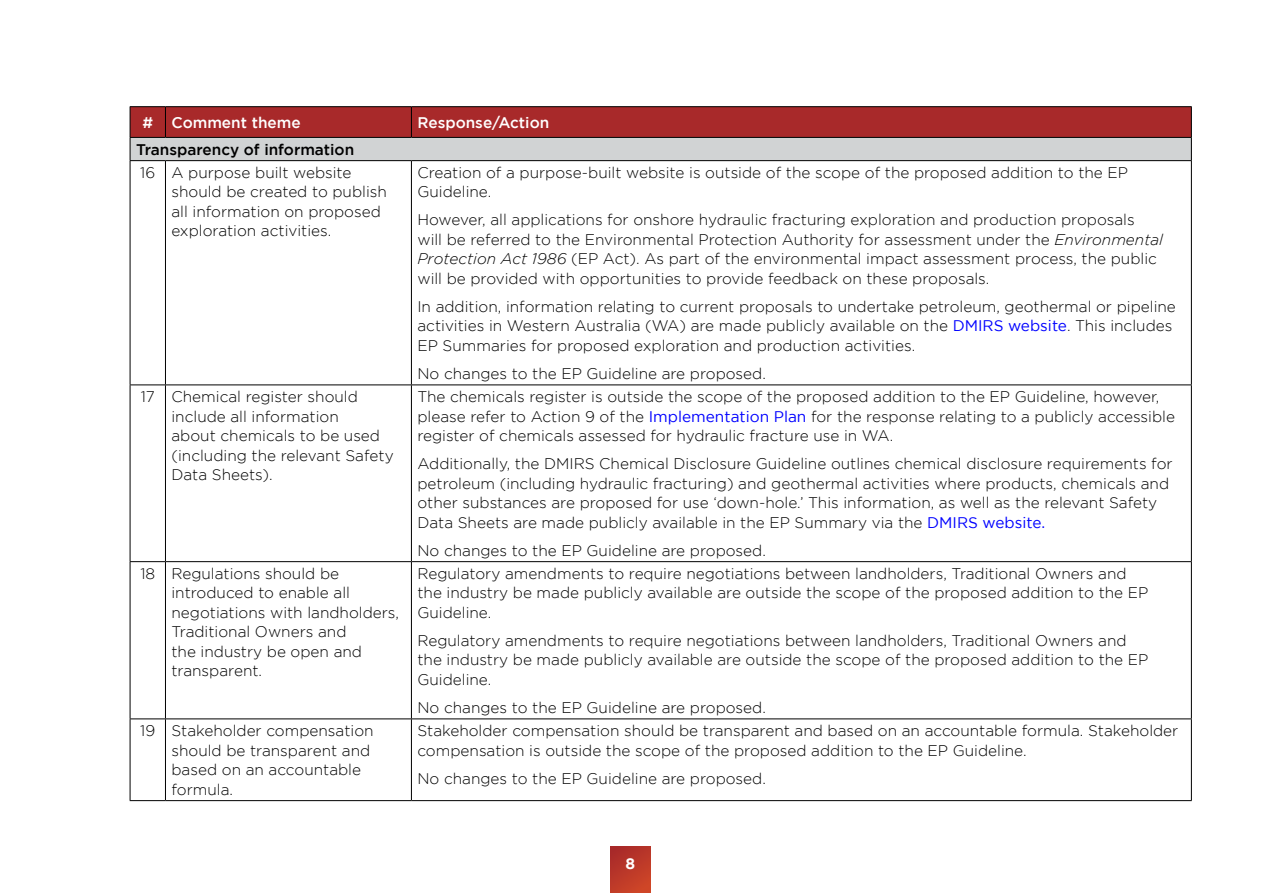
<style>
.page{position:relative;width:1263px;height:893px;background:#fff}
.page>*{position:absolute;margin:0;border:0;box-sizing:border-box;transform-origin:0 0}
.Body_Copy{font:300 15.3px/19.5px "Gotham";color:#000}
.Body_Copy-2{font:500 15.3px "Gotham";color:#fff}
.Body_Copy-3{font:500 15.3px "Gotham";color:#000}
.t1{font:700 15.3px "Gotham";color:#fff}
.s1{font-style:italic}
.s2{font-weight:400;color:#00f}
</style>
<div class="page">
<div style="left:611px;top:846px;width:39px;height:47px;background:linear-gradient(to right,#b33229,#c53f28)"></div>
<hr style="left:130px;top:106px;width:35px;height:1px;background:#000">
<hr style="left:165px;top:106px;width:246px;height:1px;background:#000">
<hr style="left:411px;top:106px;width:781px;height:1px;background:#000">
<svg style="left:130px;top:107px;width:1062px;height:53px;background:#b56e6f"></svg>
<hr style="left:130px;top:160px;width:35px;height:1px;background:#000">
<hr style="left:130px;top:161px;width:1px;height:223px;background:#000">
<hr style="left:165px;top:160px;width:246px;height:1px;background:#000">
<hr style="left:165px;top:161px;width:1px;height:223px;background:#000">
<hr style="left:411px;top:160px;width:781px;height:1px;background:#000">
<hr style="left:411px;top:161px;width:1px;height:223px;background:#000">
<hr style="left:1191px;top:161px;width:1px;height:223px;background:#000">
<hr style="left:130px;top:384px;width:35px;height:1px;background:#000">
<hr style="left:130px;top:385px;width:1px;height:176px;background:#000">
<hr style="left:165px;top:384px;width:246px;height:1px;background:#000">
<hr style="left:165px;top:385px;width:1px;height:176px;background:#000">
<hr style="left:411px;top:384px;width:781px;height:1px;background:#000">
<hr style="left:411px;top:385px;width:1px;height:176px;background:#000">
<hr style="left:1191px;top:385px;width:1px;height:176px;background:#000">
<hr style="left:130px;top:561px;width:35px;height:1px;background:#000">
<hr style="left:130px;top:562px;width:1px;height:156px;background:#000">
<hr style="left:165px;top:561px;width:246px;height:1px;background:#000">
<hr style="left:165px;top:562px;width:1px;height:156px;background:#000">
<hr style="left:411px;top:561px;width:781px;height:1px;background:#000">
<hr style="left:411px;top:562px;width:1px;height:156px;background:#000">
<hr style="left:1191px;top:562px;width:1px;height:156px;background:#000">
<hr style="left:130px;top:718px;width:35px;height:1px;background:#000">
<hr style="left:130px;top:719px;width:1px;height:81px;background:#000">
<hr style="left:165px;top:718px;width:246px;height:1px;background:#000">
<hr style="left:165px;top:719px;width:1px;height:81px;background:#000">
<hr style="left:411px;top:718px;width:781px;height:1px;background:#000">
<hr style="left:411px;top:719px;width:1px;height:81px;background:#000">
<hr style="left:1191px;top:719px;width:1px;height:81px;background:#000">
<hr style="left:130px;top:800px;width:35px;height:1px;background:#000">
<hr style="left:165px;top:800px;width:246px;height:1px;background:#000">
<hr style="left:411px;top:800px;width:781px;height:1px;background:#000">
<p class="Body_Copy-2" style="left:142px;top:114px;width:12px">#</p>
<p class="Body_Copy-2" style="left:171px;top:114px;width:131px">Comment theme</p>
<p class="Body_Copy-2" style="left:417px;top:114px;width:133px">Response/Action</p>
<p class="Body_Copy-3" style="left:136px;top:141px;width:220px">Transparency of information</p>
<p class="Body_Copy" style="left:140px;top:163px;width:17px">16</p>
<p class="Body_Copy" style="left:171px;top:163px;width:217px">A purpose built website should be created to publish all information on proposed exploration activities.</p>
<p class="Body_Copy" style="left:417px;top:163px;width:712px">Creation of a purpose-built website is outside of the scope of the proposed addition to the EP<br>Guideline.</p>
<p class="Body_Copy" style="left:417px;top:210px;width:747px">However, all applications for onshore hydraulic fracturing exploration and production proposals will be referred to the Environmental Protection Authority for assessment under the <span class="s1">Environmental Protection Act 1986</span> (EP Act). As part of the environmental impact assessment process, the public will be provided with opportunities to provide feedback on these proposals.</p>
<p class="Body_Copy" style="left:417px;top:297px;width:760px">In addition, information relating to current proposals to undertake petroleum, geothermal or pipeline activities in Western Australia (WA) are made publicly available on the <span class="s2">DMIRS website</span>. This includes<br>EP Summaries for proposed exploration and production activities.</p>
<p class="Body_Copy" style="left:417px;top:364px;width:350px">No changes to the EP Guideline are proposed.</p>
<p class="Body_Copy" style="left:141px;top:387px;width:16px">17</p>
<p class="Body_Copy" style="left:171px;top:387px;width:224px">Chemical register should include all information<br>about chemicals to be used (including the relevant Safety<br>Data Sheets).</p>
<p class="Body_Copy" style="left:417px;top:387px;width:759px">The chemicals register is outside the scope of the proposed addition to the EP Guideline, however, please refer to Action 9 of the <span class="s2">Implementation Plan</span> for the response relating to a publicly accessible register of chemicals assessed for hydraulic fracture use in WA.</p>
<p class="Body_Copy" style="left:417px;top:454px;width:757px">Additionally, the DMIRS Chemical Disclosure Guideline outlines chemical disclosure requirements for petroleum (including hydraulic fracturing) and geothermal activities where products, chemicals and other substances are proposed for use ‘down-hole.’ This information, as well as the relevant Safety Data Sheets are made publicly available in the EP Summary via the <span class="s2">DMIRS website.</span></p>
<p class="Body_Copy" style="left:417px;top:540px;width:350px">No changes to the EP Guideline are proposed.</p>
<p class="Body_Copy" style="left:140px;top:563px;width:16px">18</p>
<p class="Body_Copy" style="left:171px;top:563px;width:229px">Regulations should be introduced to enable all negotiations with landholders,<br>Traditional Owners and<br>the industry be open and transparent.</p>
<p class="Body_Copy" style="left:417px;top:563px;width:732px">Regulatory amendments to require negotiations between landholders, Traditional Owners and the industry be made publicly available are outside the scope of the proposed addition to the EP<br>Guideline.</p>
<p class="Body_Copy" style="left:417px;top:630px;width:732px">Regulatory amendments to require negotiations between landholders, Traditional Owners and the industry be made publicly available are outside the scope of the proposed addition to the EP<br>Guideline.</p>
<p class="Body_Copy" style="left:417px;top:697px;width:350px">No changes to the EP Guideline are proposed.</p>
<p class="Body_Copy" style="left:140px;top:721px;width:17px">19</p>
<p class="Body_Copy" style="left:171px;top:721px;width:204px">Stakeholder compensation should be transparent and based on an accountable formula.</p>
<p class="Body_Copy" style="left:417px;top:721px;width:762px">Stakeholder compensation should be transparent and based on an accountable formula. Stakeholder compensation is outside the scope of the proposed addition to the EP Guideline.</p>
<p class="Body_Copy" style="left:417px;top:768px;width:350px">No changes to the EP Guideline are proposed.</p>
<p class="t1" style="left:626px;top:855px;width:11px">8</p>
</div>
